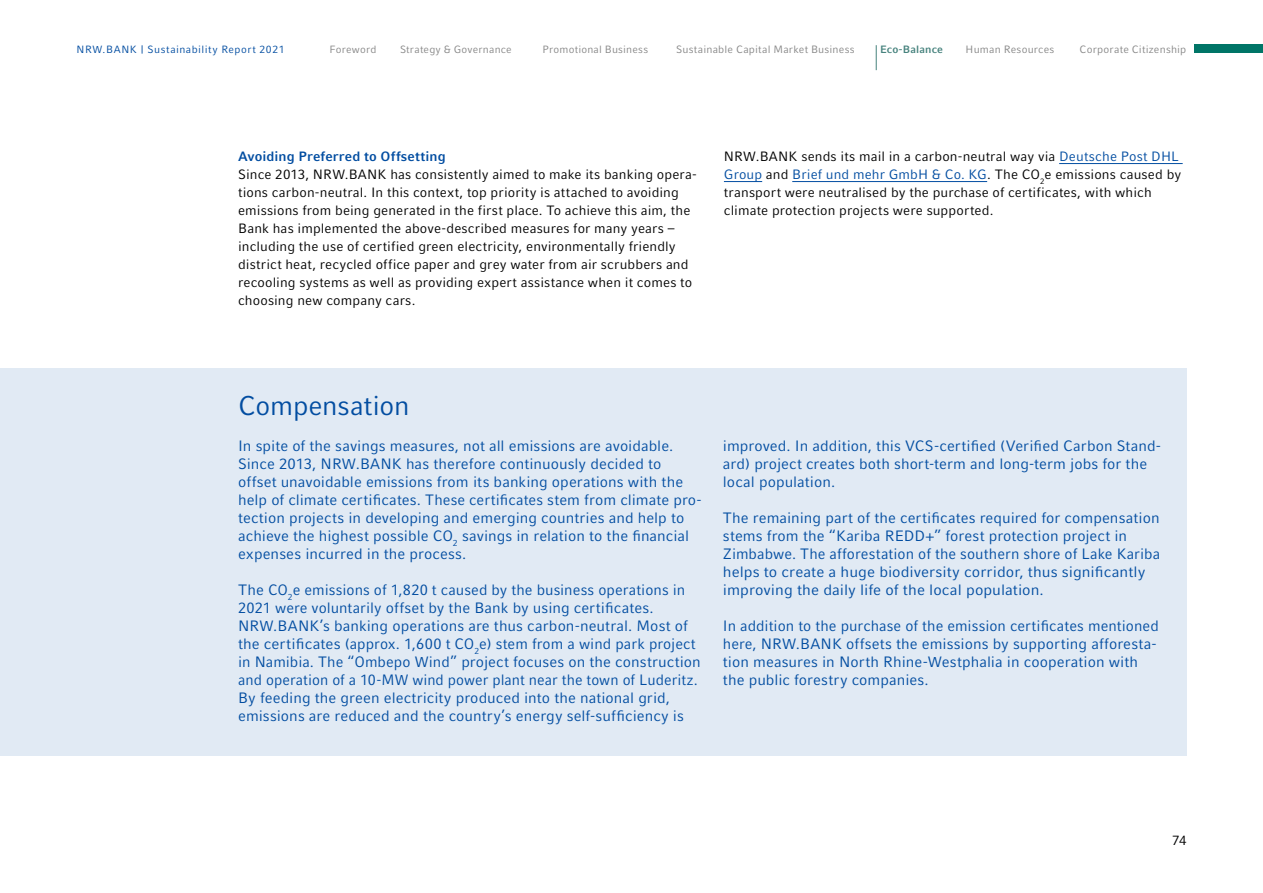
<style>
.page{position:relative;width:1263px;height:893px;background:#fff}
.page>*{position:absolute;margin:0;border:0;box-sizing:border-box;transform-origin:0 0}
.t1{font:27px "Compatil Fact LT Pro";letter-spacing:-.005em;color:#024da1}
.t2{font:15px/18px "Compatil Fact LT Pro";letter-spacing:.005em;color:#024da1}
._01_Fließtext{font:13.5px/18px "Compatil Fact LT Pro";letter-spacing:.01em;color:#000}
.H3-Zwischenüberschri{font:700 13.5px "Compatil Fact LT Pro";letter-spacing:.01em;color:#024da1}
.t3{font:10.65px "Compatil Fact LT Pro";letter-spacing:.02em;color:#878787}
.t4{font:700 10.65px "Compatil Fact LT Pro";letter-spacing:.01em;color:#46827d}
.t5{font:10.5px "Compatil Fact LT Pro";letter-spacing:.02em;color:#878787}
.t6{font:10.5px "Compatil Fact LT Pro";letter-spacing:.05em;color:#024da1}
.s1{color:#024da1}
</style>
<div class="page">
<hr style="left:1059px;top:163px;width:124px;height:1px;background:#034ea2">
<hr style="left:724px;top:181px;width:38px;height:1px;background:#034ea2">
<hr style="left:792px;top:181px;width:195px;height:1px;background:#034ea2">
<div style="left:0;top:368px;width:1186px;height:387px;background:#e1eaf4"></div>
<svg style="left:876px;top:45px;width:1px;height:25px"></svg>
<div style="left:1195px;top:45px;width:68px;height:8px;background:#007567"></div>
<p class="t6" style="left:77px;top:43px;width:209px">NRW.BANK | Sustainability Report 2021</p>
<p class="t5" style="left:329px;top:43px;width:48px">Foreword</p>
<p class="t5" style="left:400px;top:43px;width:113px">Strategy &amp; Governance</p>
<p class="t5" style="left:542px;top:43px;width:107px">Promotional Business</p>
<p class="t3" style="left:676px;top:43px;width:180px">Sustainable Capital Market Business</p>
<p class="t4" style="left:880px;top:43px;width:64px">Eco-Balance</p>
<p class="t3" style="left:965px;top:43px;width:90px">Human Resources</p>
<p class="t3" style="left:1079px;top:43px;width:108px">Corporate Citizenship</p>
<h3 class="H3-Zwischenüberschri" style="left:238px;top:149px;width:209px">Avoiding Preferred to Offsetting</h3>
<p class="_01_Fließtext" style="left:238px;top:166px;width:460px">Since 2013, NRW.BANK has consistently aimed to make its banking opera&shy;tions carbon-neutral. In this context, top priority is attached to avoiding emissions from being generated in the first place. To achieve this aim, the Bank has implemented the above-described measures for many years – including the use of certified green electricity, environmentally friendly district heat, recycled office paper and grey water from air scrubbers and recooling systems as well as providing expert assistance when it comes to choosing new company cars.</p>
<p class="_01_Fließtext" style="left:724px;top:148px;width:459px">NRW.BANK sends its mail in a carbon-neutral way via <span class="s1">Deutsche Post DHL Group</span> and <span class="s1">Brief und mehr GmbH &amp; Co. KG</span>. The CO<sub>2</sub>e emissions caused by transport were neutralised by the purchase of certificates, with which climate protection projects were supported.</p>
<h2 class="t1" style="left:238px;top:390px;width:173px">Compensation</h2>
<p class="t2" style="left:238px;top:437px;width:465px">In spite of the savings measures, not all emissions are avoidable.<br>Since 2013, NRW.BANK has therefore continuously decided to offset unavoidable emissions from its banking operations with the help of climate certificates. These certificates stem from climate pro&shy;tection projects in developing and emerging countries and help to achieve the highest possible CO<sub>2</sub> savings in relation to the financial expenses incurred in the process.</p>
<p class="t2" style="left:238px;top:581px;width:464px">The CO<sub>2</sub>e emissions of 1,820 t caused by the business operations in 2021 were voluntarily offset by the Bank by using certificates.<br>NRW.BANK’s banking operations are thus carbon-neutral. Most of the certificates (approx. 1,600 t CO<sub>2</sub>e) stem from a wind park project in Namibia. The “Ombepo Wind” project focuses on the construction and operation of a 10-MW wind power plant near the town of Luderitz.<br>By feeding the green electricity produced into the national grid, emissions are reduced and the country’s energy self-sufficiency is</p>
<p class="t2" style="left:723px;top:437px;width:440px">improved. In addition, this VCS-certified (Verified Carbon Stand&shy;ard) project creates both short-term and long-term jobs for the local population.</p>
<p class="t2" style="left:723px;top:509px;width:439px">The remaining part of the certificates required for compensation stems from the “Kariba REDD+” forest protection project in Zimbabwe. The afforestation of the southern shore of Lake Kariba helps to create a huge biodiversity corridor, thus significantly improving the daily life of the local population.</p>
<p class="t2" style="left:723px;top:617px;width:437px">In addition to the purchase of the emission certificates mentioned here, NRW.BANK offsets the emissions by supporting afforesta&shy;tion measures in North Rhine-Westphalia in cooperation with the public forestry companies.</p>
<p class="_01_Fließtext" style="left:1172px;top:832px;width:16px">74</p>
</div>
